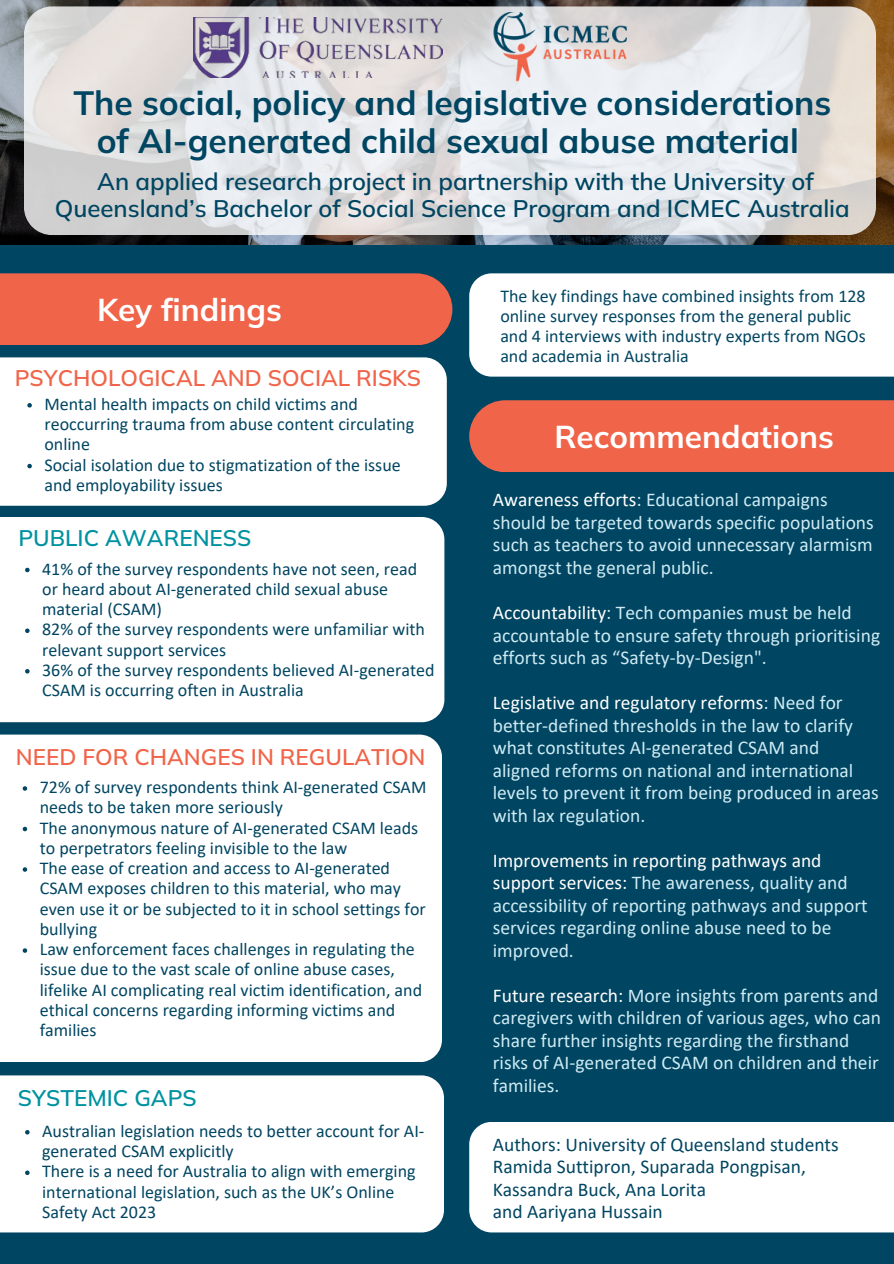
<style>
.page{position:relative;width:894px;height:1264px;background:#fff}
.page>*{position:absolute;margin:0;border:0;box-sizing:border-box;transform-origin:0 0}
.t1{font:700 33.6px/38.2px "Mulish";color:#004561;text-align:center}
.t2{font:700 31.5px "Mulish";color:#fff}
.t3{font:600 23.85px/27px "Mulish";color:#004561;text-align:center}
.t4{font:600 22.5px "Mulish";color:#f06449}
.t5{font:600 22.5px "Mulish";color:#0092a0}
.t6{font:19.5px/22.5px "Calibri";color:#ceebf4}
.t7{font:19.5px/22.5px "Calibri";color:#004561}
.t8{font:18px/20.2px "Calibri";color:#004561}
.s1{color:#fff}
</style>
<div class="page">
<div style="left:0;top:0;width:893px;height:1263px;background:#004561"></div>
<img style="left:0;top:0;width:893px;height:244px">
<div style="left:0;top:517px;width:444px;height:205px;background:#fff"></div>
<div style="left:0;top:357px;width:446px;height:149px;background:#fff"></div>
<div style="left:0;top:734px;width:441px;height:328px;background:#fff"></div>
<div style="left:0;top:1075px;width:444px;height:157px;background:#fff"></div>
<svg style="left:24px;top:6px;width:851px;height:229px;background:#e0e0e1"></svg>
<img style="left:492px;top:13px;width:134px;height:68px">
<svg style="left:25px;top:567px;width:5px;height:5px"></svg>
<svg style="left:25px;top:628px;width:5px;height:5px"></svg>
<svg style="left:25px;top:669px;width:5px;height:4px"></svg>
<svg style="left:23px;top:786px;width:4px;height:4px"></svg>
<svg style="left:23px;top:826px;width:4px;height:5px"></svg>
<svg style="left:23px;top:867px;width:4px;height:4px"></svg>
<svg style="left:23px;top:948px;width:4px;height:4px"></svg>
<svg style="left:25px;top:1129px;width:5px;height:5px"></svg>
<svg style="left:25px;top:1170px;width:5px;height:4px"></svg>
<svg style="left:27px;top:403px;width:5px;height:4px"></svg>
<svg style="left:27px;top:464px;width:5px;height:4px"></svg>
<img style="left:194px;top:18px;width:248px;height:59px">
<div style="left:469px;top:400px;width:424px;height:72px;background:#f06449"></div>
<div style="left:469px;top:273px;width:424px;height:103px;background:#fff"></div>
<div style="left:0;top:273px;width:452px;height:72px;background:#f06449"></div>
<div style="left:469px;top:1122px;width:424px;height:110px;background:#fff"></div>
<p class="t1" style="left:73px;top:83px;width:759px">The social, policy and legislative considerations of AI-generated child sexual abuse material</p>
<h1 class="t3" style="left:55px;top:167px;width:796px">An applied research project in partnership with the University of<br>Queensland’s Bachelor of Social Science Program and ICMEC Australia</h1>
<p class="t2" style="left:97px;top:289px;width:186px">Key findings</p>
<p class="t8" style="left:500px;top:287px;width:367px">The key findings have combined insights from 128 online survey responses from the general public and 4 interviews with industry experts from NGOs and academia in Australia</p>
<h2 class="t4" style="left:15px;top:363px;width:408px">PSYCHOLOGICAL AND SOCIAL RISKS</h2>
<p class="t8" style="left:44px;top:395px;width:371px">Mental health impacts on child victims and reoccurring trauma from abuse content circulating online</p>
<p class="t8" style="left:44px;top:456px;width:358px">Social isolation due to stigmatization of the issue and employability issues</p>
<p class="t5" style="left:18px;top:523px;width:234px">PUBLIC AWARENESS</p>
<p class="t8" style="left:42px;top:560px;width:376px">41% of the survey respondents have not seen, read or heard about AI-generated child sexual abuse material (CSAM)</p>
<h1 class="t8" style="left:42px;top:620px;width:384px">82% of the survey respondents were unfamiliar with relevant support services</h1>
<h3 class="t8" style="left:42px;top:661px;width:393px">36% of the survey respondents believed AI-generated<br>CSAM is occurring often in Australia</h3>
<h2 class="t4" style="left:16px;top:742px;width:411px">NEED FOR CHANGES IN REGULATION</h2>
<p class="t8" style="left:40px;top:778px;width:388px">72% of survey respondents think AI-generated CSAM needs to be taken more seriously</p>
<p class="t8" style="left:40px;top:818px;width:380px">The anonymous nature of AI-generated CSAM leads to perpetrators feeling invisible to the law</p>
<h2 class="t8" style="left:40px;top:859px;width:387px">The ease of creation and access to AI-generated CSAM exposes children to this material, who may even use it or be subjected to it in school settings for bullying</h2>
<p class="t8" style="left:40px;top:940px;width:384px">Law enforcement faces challenges in regulating the issue due to the vast scale of online abuse cases, lifelike AI complicating real victim identification, and ethical concerns regarding informing victims and families</p>
<p class="t5" style="left:18px;top:1082px;width:180px">SYSTEMIC GAPS</p>
<p class="t8" style="left:42px;top:1122px;width:383px">Australian legislation needs to better account for AI&shy;generated CSAM explicitly</p>
<p class="t8" style="left:42px;top:1162px;width:375px">There is a need for Australia to align with emerging international legislation, such as the UK’s Online<br>Safety Act 2023</p>
<p class="t2" style="left:554px;top:416px;width:281px">Recommendations</p>
<p class="t6" style="left:492px;top:490px;width:382px"><span class="s1">Awareness efforts</span>: Educational campaigns should be targeted towards specific populations such as teachers to avoid unnecessary alarmism amongst the general public.</p>
<p class="t6" style="left:492px;top:603px;width:389px"><span class="s1">Accountability</span>: Tech companies must be held accountable to ensure safety through prioritising efforts such as “Safety-by-Design".</p>
<h2 class="t6" style="left:492px;top:693px;width:387px"><span class="s1">Legislative and regulatory reforms</span>: Need for better-defined thresholds in the law to clarify what constitutes AI-generated CSAM and aligned reforms on national and international levels to prevent it from being produced in areas with lax regulation.</h2>
<p class="t6" style="left:492px;top:850px;width:376px"><span class="s1">Improvements in reporting pathways and support services:</span> The awareness, quality and accessibility of reporting pathways and support services regarding online abuse need to be improved.</p>
<p class="t6" style="left:492px;top:985px;width:389px"><span class="s1">Future research:</span> More insights from parents and caregivers with children of various ages, who can share further insights regarding the firsthand risks of AI-generated CSAM on children and their families.</p>
<p class="t7" style="left:492px;top:1134px;width:347px">Authors: University of Queensland students<br>Ramida Suttipron, Suparada Pongpisan,<br>Kassandra Buck, Ana Lorita</p>
<p class="t7" style="left:492px;top:1202px;width:171px">and Aariyana Hussain</p>
</div>
